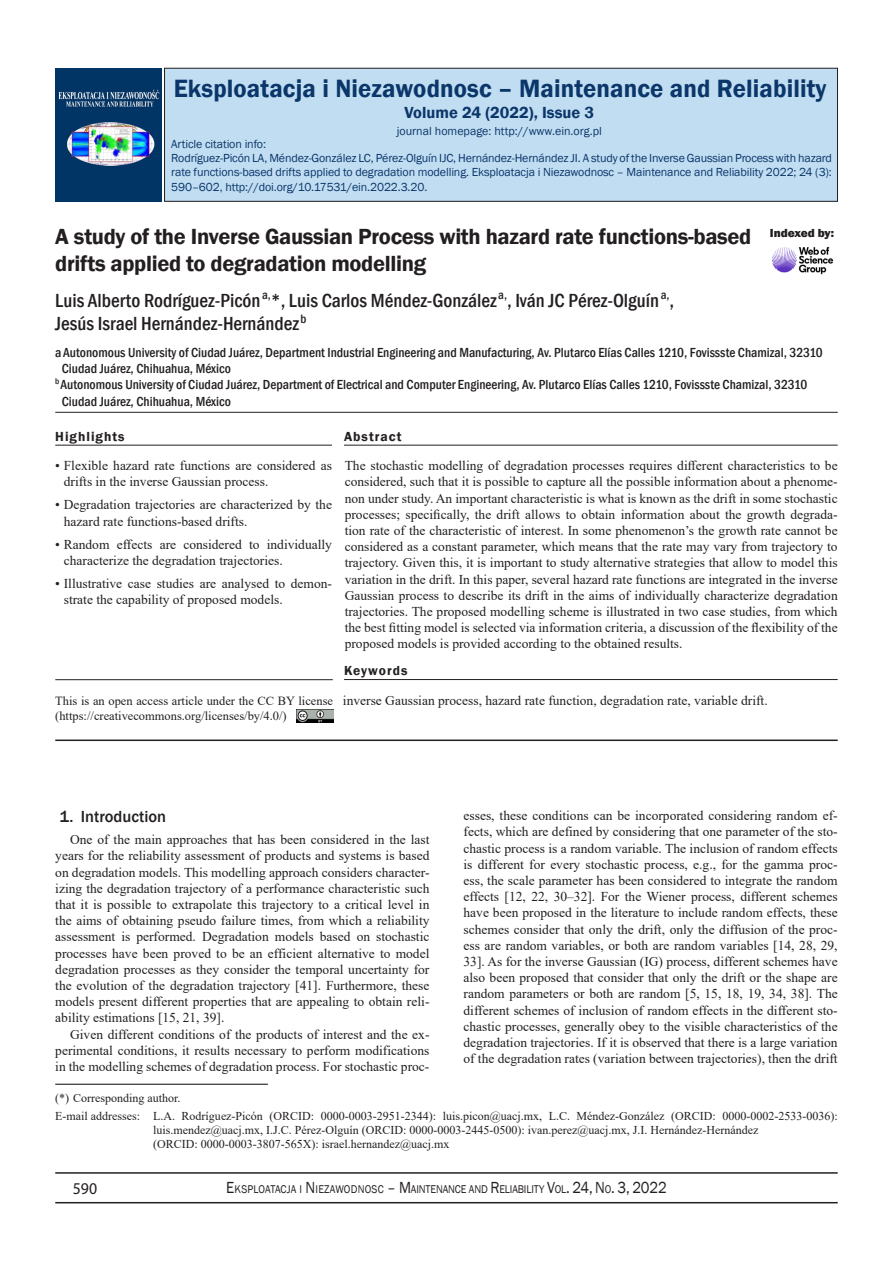
<style>
.page{position:relative;width:893px;height:1263px;background:#fff}
.page>*{position:absolute;margin:0;border:0;box-sizing:border-box;transform-origin:0 0}
.t1{font:600 25.8px "Franklin Gothic";letter-spacing:.005em;color:#0b366a;scale:.96 1}
.t2{font:600 22.5px/27px "Franklin Gothic";letter-spacing:-.015em;color:#231f20}
.t3{font:500 condensed 19.5px/23.4px "Franklin Gothic";color:#231f20}
.t4{font:600 16.5px "Franklin Gothic";color:#0b366a}
.t5{font:500 16.5px "Franklin Gothic";color:#231f20}
.t6{font:16.5px "Myriad Pro";color:#231f20;scale:.96 1}
.t7{font:13.5px/16.2px "Times New Roman";color:#231f20;text-align:justify}
.t8{font:500 condensed 13.5px "Franklin Gothic";color:#231f20}
.t9{font:600 13.5px "Franklin Gothic";letter-spacing:.075em;color:#231f20}
.t10{font:12.45px/15px "Times New Roman";color:#231f20}
.t11{font:12px/14.4px "Franklin Gothic";letter-spacing:-.01em;color:#0b366a;text-align:justify}
.t12{font:12px/14.4px "Times New Roman";color:#231f20}
.t13{font:800 12px "Franklin Gothic";letter-spacing:-.005em;color:#231f20}
.t14{font:11.55px "Franklin Gothic";letter-spacing:-.01em;color:#231f20;scale:.9 1}
.s1{font-size:16.5px}
</style>
<div class="page">
<hr style="left:55px;top:1172px;width:783px;height:2px;background:#231f20">
<hr style="left:55px;top:1202px;width:783px;height:1px;background:#231f20">
<div style="left:165px;top:68px;width:672px;height:133px;background:#c1ddf2"></div>
<div style="left:164px;top:68px;width:674px;height:133px;border:1px solid #231f20"></div>
<img style="left:55px;top:68px;width:106px;height:134px">
<img style="left:772px;top:247px;width:62px;height:28px">
<hr style="left:55px;top:1084px;width:213px;height:1px;background:#231f20">
<hr style="left:55px;top:445px;width:277px;height:1px;background:#231f20">
<hr style="left:344px;top:445px;width:494px;height:1px;background:#231f20">
<hr style="left:55px;top:412px;width:783px;height:1px;background:#231f20">
<hr style="left:55px;top:739px;width:783px;height:2px;background:#231f20">
<hr style="left:344px;top:679px;width:494px;height:1px;background:#231f20">
<hr style="left:55px;top:679px;width:278px;height:1px;background:#231f20">
<img style="left:296px;top:709px;width:37px;height:14px">
<h1 class="t1" style="left:174px;top:73px;width:682px">Eksploatacja i Niezawodnosc – Maintenance and Reliability</h1>
<p class="t4" style="left:405px;top:102px;width:191px">Volume 24 (2022), Issue 3</p>
<p class="t11" style="left:397px;top:124px;width:207px">journal homepage: http://www.ein.org.pl</p>
<p class="t11" style="left:171px;top:137px;width:96px">Article citation info:</p>
<p class="t11" style="left:171px;top:151px;width:662px">Rodríguez-Picón LA, Méndez-González LC, Pérez-Olguín IJC, Hernández-Hernández JI. A study of the Inverse Gaussian Process with hazard rate functions-based drifts applied to degradation modelling. Eksploatacja i Niezawodnosc – Maintenance and Reliability 2022; 24 (3):<br>590–602, http://doi.org/10.17531/ein.2022.3.20.</p>
<h2 class="t2" style="left:55px;top:223px;width:698px">A study of the Inverse Gaussian Process with hazard rate functions-based drifts applied to degradation modelling</h2>
<h3 class="t3" style="left:55px;top:289px;width:620px">Luis Alberto Rodríguez-Picón<sup>a,</sup>*, Luis Carlos Méndez-González <sup>a,</sup>, Iván JC Pérez-Olguín<sup>a,</sup>,<br>Jesús Israel Hernández-Hernández <sup>b</sup></h3>
<p class="t8" style="left:55px;top:344px;width:769px">a Autonomous University of Ciudad Juárez, Department Industrial Engineering and Manufacturing, Av. Plutarco Elías Calles 1210, Fovissste Chamizal, 32310</p>
<p class="t8" style="left:62px;top:360px;width:171px">Ciudad Juárez, Chihuahua, México</p>
<p class="t8" style="left:55px;top:376px;width:754px"><sup>b</sup>Autonomous University of Ciudad Juárez, Department of Electrical and Computer Engineering, Av. Plutarco Elías Calles 1210, Fovissste Chamizal, 32310</p>
<p class="t8" style="left:62px;top:392px;width:171px">Ciudad Juárez, Chihuahua, México</p>
<p class="t13" style="left:770px;top:225px;width:66px">Indexed by:</p>
<p class="t9" style="left:55px;top:428px;width:71px">Highlights</p>
<p class="t9" style="left:344px;top:428px;width:59px">Abstract</p>
<p class="t7" style="left:64px;top:457px;width:270px;text-indent:-9px">• Flexible hazard rate functions are considered as drifts in the inverse Gaussian process.</p>
<p class="t7" style="left:64px;top:496px;width:270px;text-indent:-9px">• Degradation trajectories are characterized by the hazard rate functions-based drifts.</p>
<p class="t7" style="left:64px;top:536px;width:270px;text-indent:-9px">• Random effects are considered to individually characterize the degradation trajectories.</p>
<p class="t7" style="left:64px;top:575px;width:270px;text-indent:-9px">• Illustrative case studies are analysed to demon&shy;strate the capability of proposed models.</p>
<p class="t7" style="left:345px;top:457px;width:494px">The stochastic modelling of degradation processes requires different characteristics to be considered, such that it is possible to capture all the possible information about a phenome&shy;non under study. An important characteristic is what is known as the drift in some stochastic processes; specifically, the drift allows to obtain information about the growth degrada&shy;tion rate of the characteristic of interest. In some phenomenon’s the growth rate cannot be considered as a constant parameter, which means that the rate may vary from trajectory to trajectory. Given this, it is important to study alternative strategies that allow to model this variation in the drift. In this paper, several hazard rate functions are integrated in the inverse Gaussian process to describe its drift in the aims of individually characterize degradation trajectories. The proposed modelling scheme is illustrated in two case studies, from which the best fitting model is selected via information criteria, a discussion of the flexibility of the proposed models is provided according to the obtained results.</p>
<p class="t10" style="left:55px;top:693px;width:279px">This is an open access article under the CC BY license (https://creativecommons.org/licenses/by/4.0/)</p>
<p class="t9" style="left:344px;top:662px;width:65px">Keywords</p>
<p class="t7" style="left:343px;top:692px;width:426px">inverse Gaussian process, hazard rate function, degradation rate, variable drift.</p>
<p class="t5" style="left:60px;top:806px;width:108px">1. Introduction</p>
<p class="t7" style="left:55px;top:831px;width:376px;text-indent:15px">One of the main approaches that has been considered in the last years for the reliability assessment of products and systems is based on degradation models. This modelling approach considers character&shy;izing the degradation trajectory of a performance characteristic such that it is possible to extrapolate this trajectory to a critical level in the aims of obtaining pseudo failure times, from which a reliability assessment is performed. Degradation models based on stochastic processes have been proved to be an efficient alternative to model degradation processes as they consider the temporal uncertainty for the evolution of the degradation trajectory [41]. Furthermore, these models present different properties that are appealing to obtain reli&shy;ability estimations [15, 21, 39].</p>
<p class="t7" style="left:55px;top:1026px;width:376px;text-indent:15px">Given different conditions of the products of interest and the ex&shy;perimental conditions, it results necessary to perform modifications in the modelling schemes of degradation process. For stochastic proc-</p>
<p class="t7" style="left:463px;top:807px;width:376px">esses, these conditions can be incorporated considering random ef&shy;fects, which are defined by considering that one parameter of the sto&shy;chastic process is a random variable. The inclusion of random effects is different for every stochastic process, e.g., for the gamma proc&shy;ess, the scale parameter has been considered to integrate the random effects [12, 22, 30–32]. For the Wiener process, different schemes have been proposed in the literature to include random effects, these schemes consider that only the drift, only the diffusion of the proc&shy;ess are random variables, or both are random variables [14, 28, 29, 33]. As for the inverse Gaussian (IG) process, different schemes have also been proposed that consider that only the drift or the shape are random parameters or both are random [5, 15, 18, 19, 34, 38]. The different schemes of inclusion of random effects in the different sto&shy;chastic processes, generally obey to the visible characteristics of the degradation trajectories. If it is observed that there is a large variation of the degradation rates (variation between trajectories), then the drift</p>
<p class="t12" style="left:55px;top:1088px;width:127px;line-height:18.5px">(*) Corresponding author.<br>E-mail addresses:</p>
<p class="t12" style="left:153px;top:1108px;width:686px">L.A. Rodríguez-Picón (ORCID: 0000-0003-2951-2344): luis.picon@uacj.mx, L.C. Méndez-González (ORCID: 0000-0002-2533-0036): luis.mendez@uacj.mx, I.J.C. Pérez-Olguín (ORCID: 0000-0003-2445-0500): ivan.perez@uacj.mx, J.I. Hernández-Hernández<br>(ORCID: 0000-0003-3807-565X): israel.hernandez@uacj.mx</p>
<p class="t6" style="left:73px;top:1178px;width:27px">590</p>
<p class="t14" style="left:226px;top:1182px;width:491px"><span class="s1">E</span>KSPLOATACJA I <span class="s1">N</span>IEZAWODN OSC <span class="s1">– M</span>AINTENANCE AN D <span class="s1">R</span>ELIABILITY <span class="s1">V</span>OL<span class="s1">. 24, N</span>O<span class="s1">. 3, 2022</span></p>
</div>
